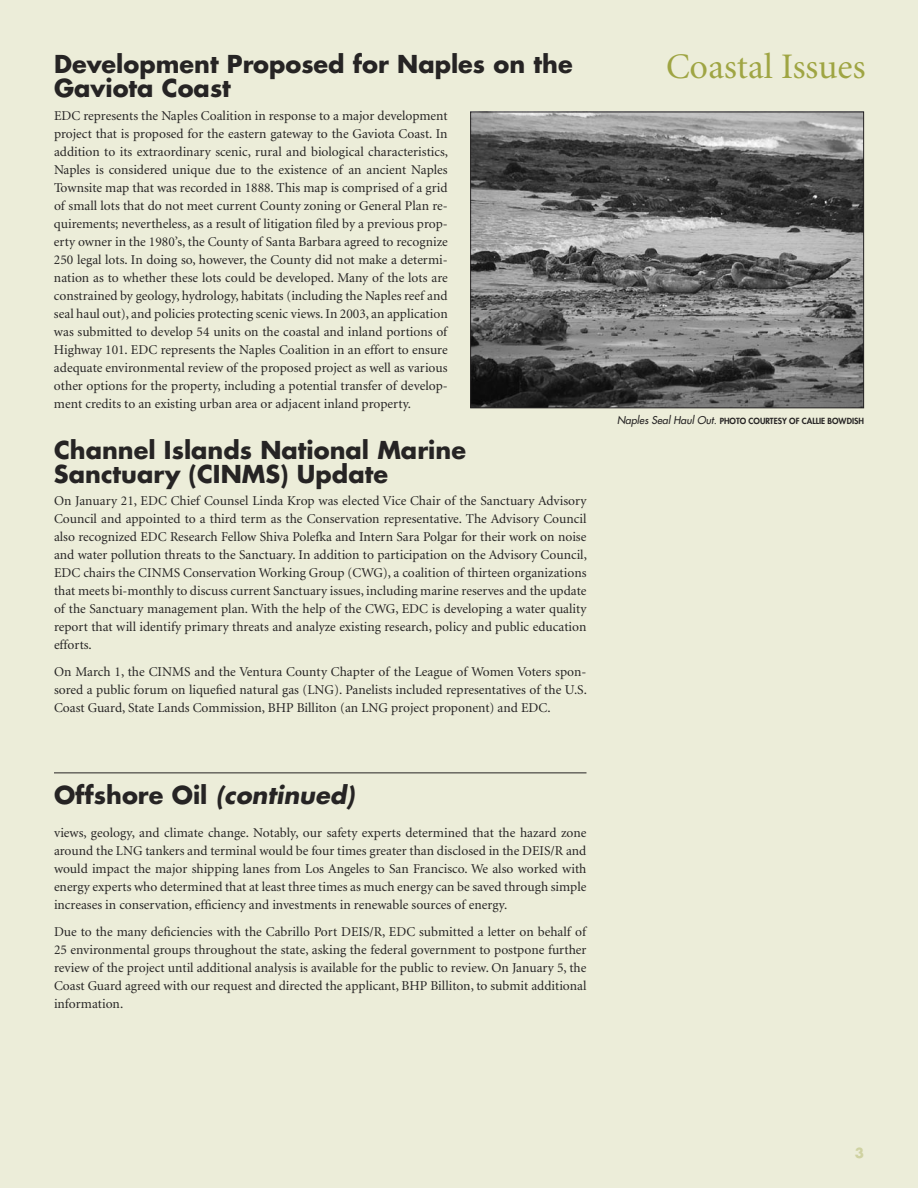
<style>
.page{position:relative;width:918px;height:1188px;background:#ecedd9}
.page>*{position:absolute;margin:0;border:0;box-sizing:border-box;transform-origin:0 0}
.t1{font:36px "Minion";color:#9fa543}
.t2{font:700 24px/24px "Futura";color:#262424}
.t3{font:13.5px/18px "Minion";color:#262424;text-align:justify}
.t4{font:700 13.5px "Futura";color:#cfd2a1}
.t5{font:800 8.25px "Futura";color:#262424}
.s1{font-style:italic}
.s2{font-weight:400;font-style:italic;font-size:10.5px}
</style>
<div class="page">
<hr style="left:54px;top:772px;width:532px;height:1px;background:#262424">
<img style="left:472px;top:114px;width:390px;height:292px">
<div style="left:470px;top:112px;width:394px;height:296px;border:1px solid #262424"></div>
<h2 class="t2" style="left:54px;top:52px;width:520px">Development Proposed for Naples on the<br>Gaviota Coast</h2>
<p class="t3" style="left:54px;top:107px;width:396px">EDC represents the Naples Coalition in response to a major development project that is proposed for the eastern gateway to the Gaviota Coast. In addition to its extraordinary scenic, rural and biological characteristics, Naples is considered unique due to the existence of an ancient Naples Townsite map that was recorded in 1888. This map is comprised of a grid of small lots that do not meet current County zoning or General Plan re&shy;quirements; nevertheless, as a result of litigation filed by a previous prop&shy;erty owner in the 1980’s, the County of Santa Barbara agreed to recognize 250 legal lots. In doing so, however, the County did not make a determi&shy;nation as to whether these lots could be developed. Many of the lots are constrained by geology, hydrology, habitats (including the Naples reef and seal haul out), and policies protecting scenic views. In 2003, an application was submitted to develop 54 units on the coastal and inland portions of Highway 101. EDC represents the Naples Coalition in an effort to ensure adequate environmental review of the proposed project as well as various other options for the property, including a potential transfer of develop&shy;ment credits to an existing urban area or adjacent inland property.</p>
<h2 class="t2" style="left:54px;top:437px;width:413px">Channel Islands National Marine<br>Sanctuary (CINMS) Update</h2>
<p class="t3" style="left:54px;top:492px;width:534px">On January 21, EDC Chief Counsel Linda Krop was elected Vice Chair of the Sanctuary Advisory Council and appointed to a third term as the Conservation representative. The Advisory Council also recognized EDC Research Fellow Shiva Polefka and Intern Sara Polgar for their work on noise and water pollution threats to the Sanctuary. In addition to participation on the Advisory Council, EDC chairs the CINMS Conservation Working Group (CWG), a coalition of thirteen organizations that meets bi-monthly to discuss current Sanctuary issues, including marine reserves and the update of the Sanctuary management plan. With the help of the CWG, EDC is developing a water quality report that will identify primary threats and analyze existing research, policy and public education efforts.</p>
<p class="t3" style="left:54px;top:663px;width:534px">On March 1, the CINMS and the Ventura County Chapter of the League of Women Voters spon&shy;sored a public forum on liquefied natural gas (LNG). Panelists included representatives of the U.S.<br>Coast Guard, State Lands Commission, BHP Billiton (an LNG project proponent) and EDC.</p>
<h2 class="t2" style="left:54px;top:783px;width:302px">Offshore Oil <span class="s1">(continued)</span></h2>
<p class="t3" style="left:54px;top:824px;width:534px">views, geology, and climate change. Notably, our safety experts determined that the hazard zone around the LNG tankers and terminal would be four times greater than disclosed in the DEIS/R and would impact the major shipping lanes from Los Angeles to San Francisco. We also worked with energy experts who determined that at least three times as much energy can be saved through simple increases in conservation, efficiency and investments in renewable sources of energy.</p>
<p class="t3" style="left:54px;top:923px;width:534px">Due to the many deficiencies with the Cabrillo Port DEIS/R, EDC submitted a letter on behalf of 25 environmental groups throughout the state, asking the federal government to postpone further review of the project until additional analysis is available for the public to review. On January 5, the Coast Guard agreed with our request and directed the applicant, BHP Billiton, to submit additional information.</p>
<h1 class="t1" style="left:666px;top:49px;width:201px">Coastal Issues</h1>
<p class="t5" style="left:617px;top:416px;width:248px"><span class="s2">Naples Seal Haul Out.</span> PHOTO COURTESY OF CALLIE BOWDISH</p>
<p class="t4" style="left:855px;top:1144px;width:11px">3</p>
</div>
